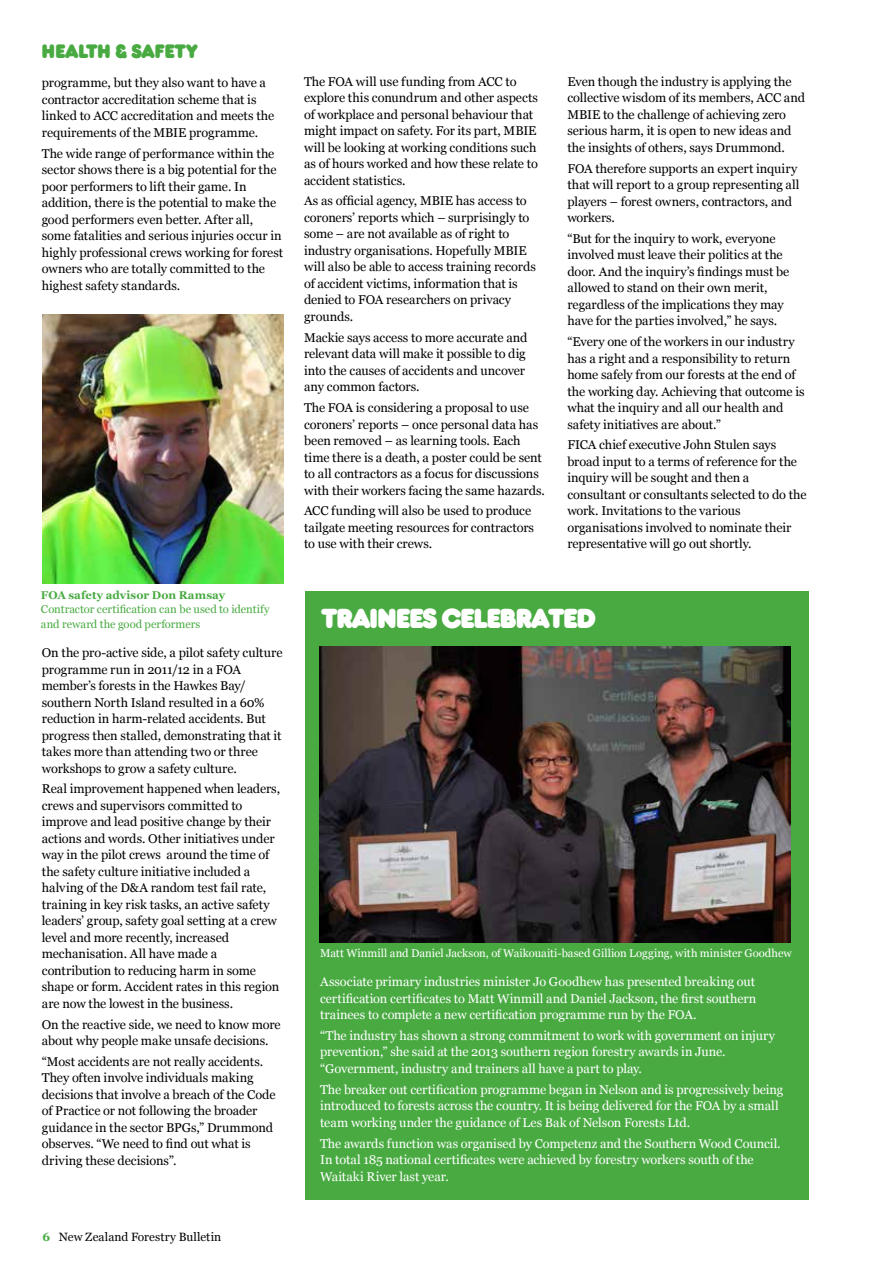
<style>
.page{position:relative;width:893px;height:1263px;background:#fff}
.page>*{position:absolute;margin:0;border:0;box-sizing:border-box;transform-origin:0 0}
.t1{font:700 25.5px "Frankfurter SBOP";letter-spacing:-.02em;color:#fff}
.t2{font:700 18px "Frankfurter SBOP";letter-spacing:.02em;color:#49aa42}
.t3{font:12.75px/16.5px "Georgia";letter-spacing:-.005em;color:#000}
.t4{font:12.75px/16.5px "Georgia";letter-spacing:-.005em;color:#fff}
.t5{font:12px "Georgia";letter-spacing:.01em;color:#000}
.t6{font:11.25px "Georgia";letter-spacing:.005em;color:#fff}
.t7{font:11.25px/14.2px "Georgia";letter-spacing:.005em;color:#49aa42}
.t8{font:700 11.25px "Georgia";letter-spacing:.005em;color:#49aa42}
.s1{font-weight:700;color:#49aa42}
</style>
<div class="page">
<img style="left:42px;top:314px;width:241px;height:269px">
<div style="left:305px;top:591px;width:503px;height:608px;background:#49aa42"></div>
<img style="left:319px;top:646px;width:472px;height:297px">
<h2 class="t2" style="left:42px;top:41px;width:157px">HEALTH &amp; SAFETY</h2>
<p class="t3" style="left:42px;top:75px;width:234px">programme, but they also want to have a contractor accreditation scheme that is linked to ACC accreditation and meets the requirements of the MBIE programme.</p>
<p class="t3" style="left:42px;top:145px;width:243px">The wide range of performance within the sector shows there is a big potential for the poor performers to lift their game. In addition, there is the potential to make the good performers even better. After all, some fatalities and serious injuries occur in highly professional crews working for forest owners who are totally committed to the highest safety standards.</p>
<p class="t8" style="left:41px;top:588px;width:186px">FOA safety advisor Don Ramsay</p>
<p class="t7" style="left:41px;top:603px;width:230px">Contractor certification can be used to identify and reward the good performers</p>
<p class="t3" style="left:42px;top:645px;width:242px">On the pro-active side, a pilot safety culture programme run in 2011/12 in a FOA member’s forests in the Hawkes Bay/ southern North Island resulted in a 60% reduction in harm-related accidents. But progress then stalled, demonstrating that it takes more than attending two or three workshops to grow a safety culture.</p>
<p class="t3" style="left:42px;top:781px;width:240px">Real improvement happened when leaders, crews and supervisors committed to improve and lead positive change by their actions and words. Other initiatives under way in the pilot crews around the time of the safety culture initiative included a halving of the D&amp;A random test fail rate, training in key risk tasks, an active safety leaders’ group, safety goal setting at a crew level and more recently, increased mechanisation. All have made a contribution to reducing harm in some shape or form. Accident rates in this region are now the lowest in the business.</p>
<p class="t3" style="left:42px;top:1016px;width:240px">On the reactive side, we need to know more about why people make unsafe decisions.</p>
<p class="t3" style="left:42px;top:1053px;width:235px">“Most accidents are not really accidents.<br>They often involve individuals making decisions that involve a breach of the Code of Practice or not following the broader guidance in the sector BPGs,” Drummond observes. “We need to find out what is driving these decisions”.</p>
<p class="t5" style="left:43px;top:1230px;width:180px"><span class="s1">6</span> New Zealand Forestry Bulletin</p>
<p class="t3" style="left:304px;top:73px;width:235px">The FOA will use funding from ACC to explore this conundrum and other aspects of workplace and personal behaviour that might impact on safety. For its part, MBIE will be looking at working conditions such as of hours worked and how these relate to accident statistics.</p>
<p class="t3" style="left:304px;top:193px;width:233px">As as official agency, MBIE has access to coroners’ reports which – surprisingly to some – are not available as of right to industry organisations. Hopefully MBIE will also be able to access training records of accident victims, information that is denied to FOA researchers on privacy grounds.</p>
<p class="t3" style="left:304px;top:329px;width:225px">Mackie says access to more accurate and relevant data will make it possible to dig into the causes of accidents and uncover any common factors.</p>
<p class="t3" style="left:304px;top:400px;width:242px">The FOA is considering a proposal to use coroners’ reports – once personal data has been removed – as learning tools. Each time there is a death, a poster could be sent to all contractors as a focus for discussions with their workers facing the same hazards.</p>
<p class="t3" style="left:304px;top:503px;width:232px">ACC funding will also be used to produce tailgate meeting resources for contractors to use with their crews.</p>
<p class="t3" style="left:567px;top:73px;width:239px">Even though the industry is applying the collective wisdom of its members, ACC and MBIE to the challenge of achieving zero serious harm, it is open to new ideas and the insights of others, says Drummond.</p>
<p class="t3" style="left:567px;top:160px;width:234px">FOA therefore supports an expert inquiry that will report to a group representing all players – forest owners, contractors, and workers.</p>
<p class="t3" style="left:567px;top:230px;width:223px">“But for the inquiry to work, everyone involved must leave their politics at the door. And the inquiry’s findings must be allowed to stand on their own merit, regardless of the implications they may have for the parties involved,” he says.</p>
<p class="t3" style="left:567px;top:334px;width:239px">“Every one of the workers in our industry has a right and a responsibility to return home safely from our forests at the end of the working day. Achieving that outcome is what the inquiry and all our health and safety initiatives are about.”</p>
<p class="t3" style="left:567px;top:437px;width:241px">FICA chief executive John Stulen says broad input to a terms of reference for the inquiry will be sought and then a consultant or consultants selected to do the work. Invitations to the various organisations involved to nominate their representative will go out shortly.</p>
<h1 class="t1" style="left:322px;top:602px;width:276px">TRAINEES CELEBRATED</h1>
<p class="t6" style="left:320px;top:946px;width:473px">Matt Winmill and Daniel Jackson, of Waikouaiti-based Gillion Logging, with minister Goodhew</p>
<p class="t4" style="left:320px;top:974px;width:438px;text-align:justify">Associate primary industries minister Jo Goodhew has presented breaking out certification certificates to Matt Winmill and Daniel Jackson, the first southern trainees to complete a new certification programme run by the FOA.</p>
<p class="t4" style="left:320px;top:1027px;width:456px">“The industry has shown a strong commitment to work with government on injury prevention,” she said at the 2013 southern region forestry awards in June. “Government, industry and trainers all have a part to play.</p>
<p class="t4" style="left:320px;top:1081px;width:465px">The breaker out certification programme began in Nelson and is progressively being introduced to forests across the country. It is being delivered for the FOA by a small team working under the guidance of Les Bak of Nelson Forests Ltd.</p>
<p class="t4" style="left:320px;top:1135px;width:462px">The awards function was organised by Competenz and the Southern Wood Council.<br>In total 185 national certificates were achieved by forestry workers south of the<br>Waitaki River last year.</p>
</div>
